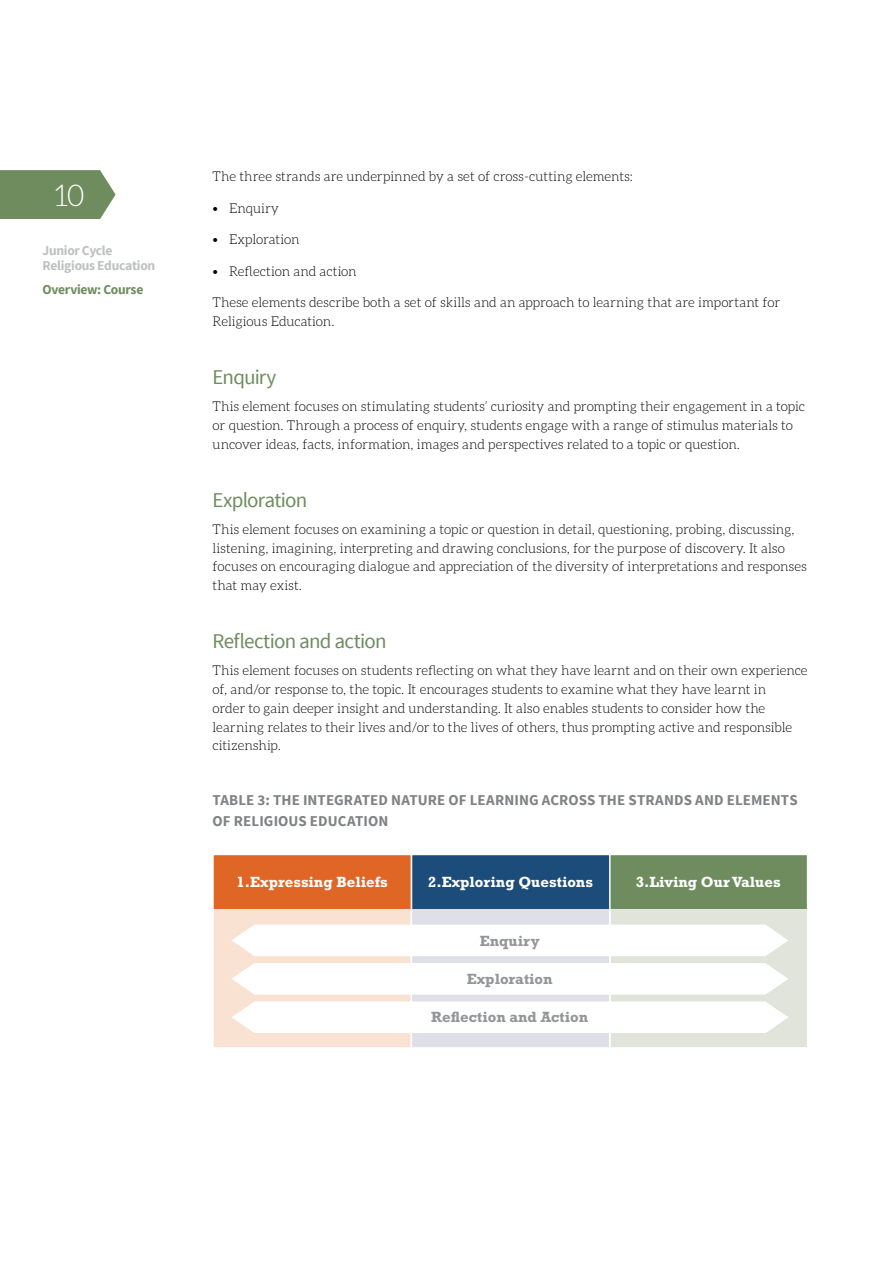
<style>
.page{position:relative;width:893px;height:1263px;background:#fff}
.page>*{position:absolute;margin:0;border:0;box-sizing:border-box;transform-origin:0 0}
.t1{font:300 30px "Aleo";color:#fff}
.t2{font:21px "Source Sans Pro";letter-spacing:-.035em;color:#6e8c5e}
.t3{font:700 15px/21px "Source Sans Pro";letter-spacing:.005em;color:#808285}
.t4{font:700 15px "Rockwell Std";color:#fff}
.t5{font:700 15px "Rockwell Std";color:#939598}
.t6{font:300 13.5px/18.8px "Aleo";color:#000}
.t7{font:700 13.5px/15px "Source Sans Pro";letter-spacing:-.02em;color:#bfc0c1}
.t8{font:700 13.5px "Source Sans Pro";letter-spacing:-.02em;color:#6e8c5e}
</style>
<div class="page">
<svg style="left:0;top:170px;width:116px;height:49px;background:#789469"></svg>
<div style="left:609px;top:908px;width:199px;height:141px;background:#e1e4db;border:2px solid #fff"></div>
<div style="left:212px;top:907px;width:200px;height:142px;background:#f9e2d2;border:2px solid #fff"></div>
<div style="left:411px;top:907px;width:200px;height:142px;background:#dedfe7;border:2px solid #fff"></div>
<div style="left:232px;top:925px;width:556px;height:31px;background:#fff"></div>
<svg style="left:232px;top:963px;width:556px;height:32px;background:#fefdfc"></svg>
<svg style="left:232px;top:1001px;width:556px;height:32px;background:#fdfdfc"></svg>
<div style="left:609px;top:854px;width:199px;height:55px;background:#6e8c5e"></div>
<div style="left:608px;top:854px;width:200px;height:56px;border:2px solid #fff"></div>
<div style="left:411px;top:854px;width:199px;height:55px;background:#1c4c79"></div>
<div style="left:411px;top:854px;width:200px;height:56px;border:2px solid #fff"></div>
<div style="left:213px;top:854px;width:198px;height:55px;background:#e06625"></div>
<div style="left:212px;top:854px;width:200px;height:56px;border:2px solid #fff"></div>
<h1 class="t1" style="left:55px;top:179px;width:32px">10</h1>
<p class="t7" style="left:43px;top:243px;width:114px">Junior Cycle<br>Religious Education</p>
<p class="t8" style="left:43px;top:280px;width:102px">Overview: Course</p>
<p class="t6" style="left:213px;top:167px;width:422px">The three strands are underpinned by a set of cross-cutting elements:</p>
<p class="t6" style="left:213px;top:198px;width:68px">• Enquiry</p>
<p class="t6" style="left:213px;top:230px;width:88px">• Exploration</p>
<p class="t6" style="left:213px;top:261px;width:146px">• Reflection and action</p>
<p class="t6" style="left:213px;top:293px;width:569px">These elements describe both a set of skills and an approach to learning that are important for<br>Religious Education.</p>
<h2 class="t2" style="left:213px;top:364px;width:65px">Enquiry</h2>
<p class="t6" style="left:213px;top:397px;width:594px">This element focuses on stimulating students’ curiosity and prompting their engagement in a topic or question. Through a process of enquiry, students engage with a range of stimulus materials to uncover ideas, facts, information, images and perspectives related to a topic or question.</p>
<h2 class="t2" style="left:213px;top:487px;width:96px">Exploration</h2>
<p class="t6" style="left:213px;top:520px;width:596px">This element focuses on examining a topic or question in detail, questioning, probing, discussing, listening, imagining, interpreting and drawing conclusions, for the purpose of discovery. It also focuses on encouraging dialogue and appreciation of the diversity of interpretations and responses that may exist.</p>
<h2 class="t2" style="left:213px;top:628px;width:176px">Reflection and action</h2>
<p class="t6" style="left:213px;top:661px;width:596px">This element focuses on students reflecting on what they have learnt and on their own experience of, and/or response to, the topic. It encourages students to examine what they have learnt in<br>order to gain deeper insight and understanding. It also enables students to consider how the learning relates to their lives and/or to the lives of others, thus prompting active and responsible citizenship.</p>
<p class="t3" style="left:213px;top:790px;width:587px">TABLE 3: THE INTEGRATED NATURE OF LEARNING ACROSS THE STRANDS AND ELEMENTS<br>OF RELIGIOUS EDUCATION</p>
<p class="t4" style="left:237px;top:873px;width:153px">1.Expressing Beliefs</p>
<p class="t4" style="left:428px;top:873px;width:166px">2.Exploring Questions</p>
<p class="t4" style="left:636px;top:873px;width:146px">3.Living Our Values</p>
<p class="t5" style="left:480px;top:931px;width:61px">Enquiry</p>
<p class="t5" style="left:467px;top:970px;width:87px">Exploration</p>
<p class="t5" style="left:431px;top:1008px;width:158px">Reflection and Action</p>
</div>
